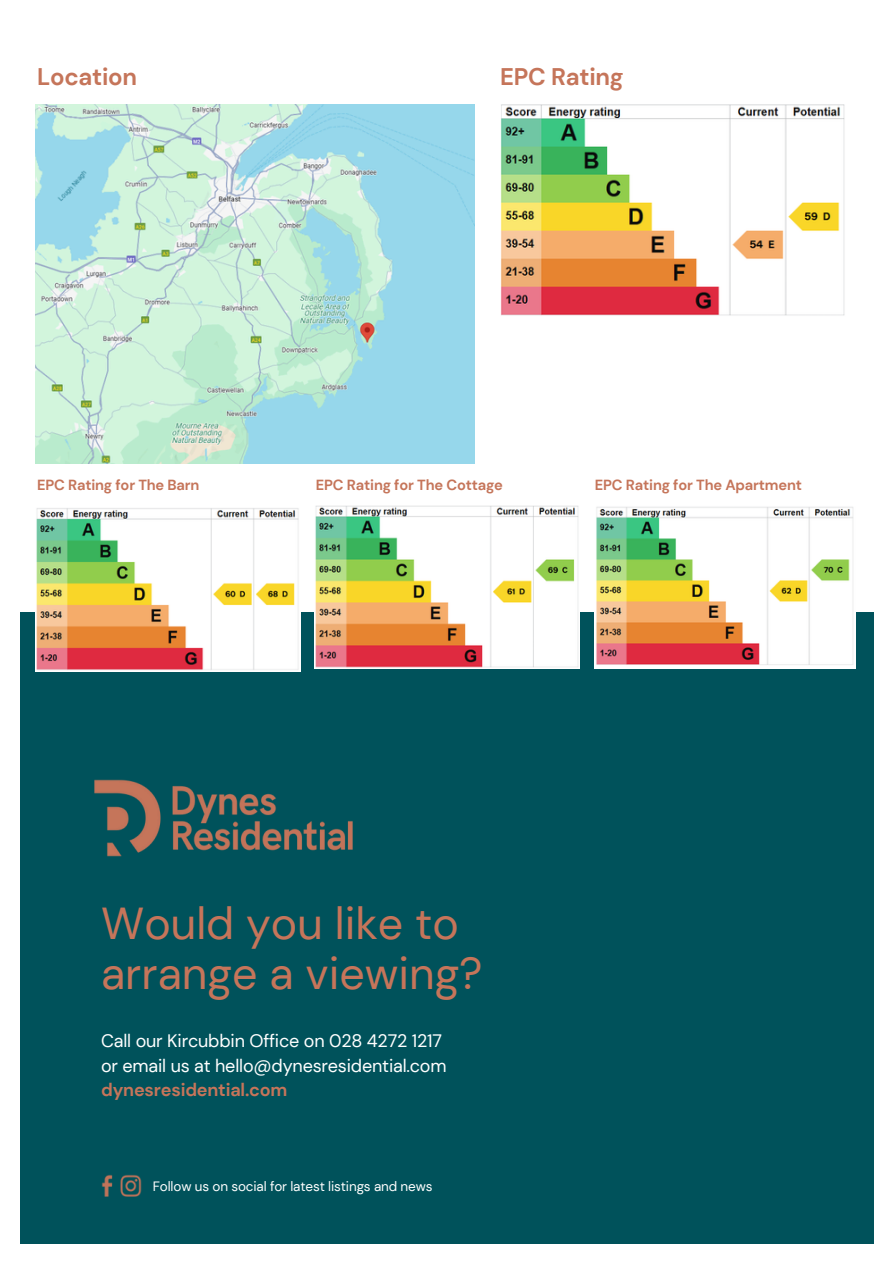
<style>
.page{position:relative;width:894px;height:1264px;background:#fff}
.page>*{position:absolute;margin:0;border:0;box-sizing:border-box;transform-origin:0 0}
.t1{font:44.7px/50.2px "DM Sans";color:#c6755a}
.t2{font:700 24px "DM Sans";letter-spacing:-.01em;color:#c5755a}
.t3{font:18px/24.8px "DM Sans";letter-spacing:-.01em;color:#fff}
.t4{font:700 14.7px "DM Sans";letter-spacing:-.01em;color:#c5755a}
.t5{font:13.5px "DM Sans";letter-spacing:-.01em;color:#fff}
.s1{font-weight:700;color:#c6755a}
</style>
<div class="page">
<div style="left:20px;top:612px;width:853px;height:631px;background:#00525b"></div>
<img style="left:36px;top:104px;width:438px;height:359px">
<img style="left:94px;top:779px;width:259px;height:77px">
<img style="left:101px;top:1174px;width:41px;height:22px">
<img style="left:501px;top:104px;width:344px;height:212px">
<img style="left:314px;top:505px;width:265px;height:164px">
<img style="left:36px;top:508px;width:264px;height:163px">
<img style="left:594px;top:507px;width:261px;height:162px">
<h2 class="t2" style="left:37px;top:61px;width:101px">Location</h2>
<p class="t2" style="left:500px;top:61px;width:125px">EPC Rating</p>
<h4 class="t4" style="left:37px;top:476px;width:164px">EPC Rating for The Barn</h4>
<h4 class="t4" style="left:316px;top:476px;width:189px">EPC Rating for The Cottage</h4>
<h4 class="t4" style="left:594px;top:476px;width:208px">EPC Rating for The Apartment</h4>
<h2 class="t1" style="left:101px;top:898px;width:382px">Would you like to arrange a viewing?</h2>
<p class="t3" style="left:101px;top:1028px;width:347px">Call our Kircubbin Office on 028 4272 1217 or email us at hello@dynesresidential.com <span class="s1">dynesresidential.com</span></p>
<p class="t5" style="left:153px;top:1177px;width:281px">Follow us on social for latest listings and news</p>
</div>
